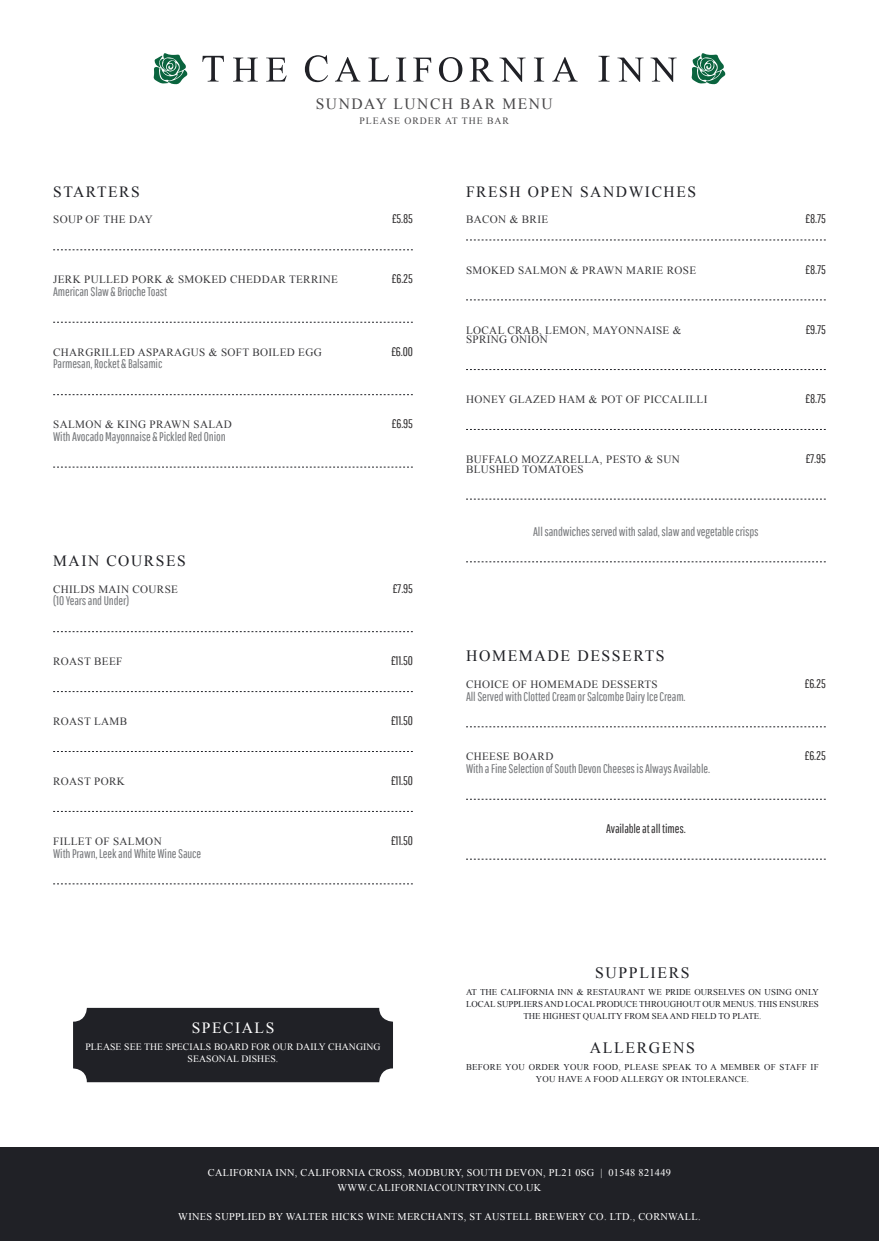
<style>
.page{position:relative;width:879px;height:1241px;background:#fff}
.page>*{position:absolute;margin:0;border:0;box-sizing:border-box;transform-origin:0 0}
.t1{font:15.75px "Times New Roman";letter-spacing:.1em;color:#202126}
.t2{font:15.62px "Times New Roman";letter-spacing:.1em;color:#202126}
.t3{font:15.62px "Times New Roman";letter-spacing:.1em;color:#484749}
.t4{font:15.62px "Times New Roman";letter-spacing:.1em;color:#fff}
.t5{font:12.5px "Pathway Gothic One";letter-spacing:-.01em;color:#76787b}
.t6{font:12.5px "Pathway Gothic One";letter-spacing:-.01em;color:#312f30}
.t7{font:11.12px "Times New Roman";letter-spacing:.03em;color:#38383b}
.t8{font:10.25px/14.5px "Times New Roman";letter-spacing:.03em;color:#fff;text-align:center}
.t9{font:9.75px/11.6px "Times New Roman";letter-spacing:.01em;color:#fff;text-align:center}
.t10{font:9.75px "Times New Roman";letter-spacing:.1em;color:#484749}
.t11{font:8.88px/11.9px "Times New Roman";color:#202126;text-align:center}
.t12{font:8.88px/11.9px "Times New Roman";letter-spacing:.03em;color:#202126;text-align:center}
</style>
<div class="page">
<svg style="left:202px;top:56px;width:22px;height:26px"></svg>
<svg style="left:233px;top:58px;width:25px;height:24px"></svg>
<svg style="left:266px;top:58px;width:21px;height:24px"></svg>
<svg style="left:305px;top:55px;width:23px;height:27px"></svg>
<svg style="left:335px;top:57px;width:25px;height:25px"></svg>
<svg style="left:368px;top:58px;width:21px;height:24px"></svg>
<svg style="left:396px;top:58px;width:10px;height:24px"></svg>
<svg style="left:413px;top:58px;width:18px;height:24px"></svg>
<svg style="left:439px;top:57px;width:23px;height:25px"></svg>
<svg style="left:470px;top:58px;width:23px;height:24px"></svg>
<svg style="left:499px;top:58px;width:26px;height:24px"></svg>
<svg style="left:534px;top:58px;width:10px;height:24px"></svg>
<svg style="left:552px;top:57px;width:26px;height:25px"></svg>
<svg style="left:598px;top:56px;width:11px;height:26px"></svg>
<svg style="left:617px;top:58px;width:26px;height:24px"></svg>
<svg style="left:650px;top:58px;width:26px;height:24px"></svg>
<svg style="left:154px;top:53px;width:33px;height:31px"></svg>
<svg style="left:691px;top:53px;width:34px;height:31px"></svg>
<svg style="left:53px;top:249px;width:360px;height:1px"></svg>
<svg style="left:53px;top:322px;width:360px;height:1px"></svg>
<svg style="left:53px;top:394px;width:360px;height:1px"></svg>
<svg style="left:53px;top:467px;width:360px;height:1px"></svg>
<div style="left:73px;top:1007px;width:320px;height:74px;background:#202126;border-radius:14px"></div>
<div style="left:0;top:1147px;width:879px;height:93px;background:#202126"></div>
<svg style="left:53px;top:631px;width:360px;height:1px"></svg>
<svg style="left:53px;top:691px;width:360px;height:1px"></svg>
<svg style="left:53px;top:751px;width:360px;height:1px"></svg>
<svg style="left:53px;top:811px;width:360px;height:1px"></svg>
<svg style="left:53px;top:883px;width:360px;height:1px"></svg>
<svg style="left:466px;top:240px;width:360px;height:1px"></svg>
<svg style="left:466px;top:299px;width:360px;height:1px"></svg>
<svg style="left:466px;top:369px;width:360px;height:1px"></svg>
<svg style="left:466px;top:429px;width:360px;height:1px"></svg>
<svg style="left:466px;top:499px;width:360px;height:1px"></svg>
<svg style="left:466px;top:561px;width:360px;height:1px"></svg>
<svg style="left:466px;top:726px;width:360px;height:1px"></svg>
<svg style="left:466px;top:798px;width:360px;height:1px"></svg>
<svg style="left:466px;top:858px;width:360px;height:1px"></svg>
<h2 class="t2" style="left:53px;top:181px;width:88px">STARTERS</h2>
<h2 class="t3" style="left:316px;top:93px;width:239px">SUNDAY LUNCH BAR MENU</h2>
<p class="t10" style="left:359px;top:114px;width:151px">PLEASE ORDER AT THE BAR</p>
<h2 class="t2" style="left:466px;top:181px;width:232px">FRESH OPEN SANDWICHES</h2>
<p class="t7" style="left:53px;top:212px;width:101px">SOUP OF THE DAY</p>
<p class="t6" style="left:392px;top:211px;width:22px">£5.85</p>
<p class="t7" style="left:53px;top:272px;width:286px">JERK PULLED PORK &amp; SMOKED CHEDDAR TERRINE</p>
<p class="t6" style="left:392px;top:271px;width:22px">£6.25</p>
<p class="t5" style="left:53px;top:284px;width:115px">American Slaw &amp; Brioche Toast</p>
<p class="t7" style="left:53px;top:344px;width:270px">CHARGRILLED ASPARAGUS &amp; SOFT BOILED EGG</p>
<p class="t6" style="left:391px;top:344px;width:23px">£6.00</p>
<p class="t5" style="left:53px;top:356px;width:111px">Parmesan, Rocket &amp; Balsamic</p>
<p class="t7" style="left:53px;top:417px;width:180px">SALMON &amp; KING PRAWN SALAD</p>
<p class="t6" style="left:392px;top:416px;width:22px">£6.95</p>
<p class="t5" style="left:53px;top:429px;width:174px">With Avocado Mayonnaise &amp; Pickled Red Onion</p>
<h2 class="t2" style="left:53px;top:550px;width:134px">MAIN COURSES</h2>
<p class="t7" style="left:53px;top:581px;width:126px">CHILDS MAIN COURSE</p>
<p class="t6" style="left:393px;top:581px;width:22px">£7.95</p>
<p class="t5" style="left:53px;top:593px;width:78px">(10 Years and Under)</p>
<p class="t7" style="left:53px;top:654px;width:71px">ROAST BEEF</p>
<p class="t6" style="left:391px;top:653px;width:23px">£11.50</p>
<p class="t7" style="left:53px;top:714px;width:76px">ROAST LAMB</p>
<p class="t6" style="left:391px;top:713px;width:23px">£11.50</p>
<p class="t7" style="left:53px;top:773px;width:73px">ROAST PORK</p>
<p class="t6" style="left:391px;top:773px;width:23px">£11.50</p>
<p class="t7" style="left:53px;top:833px;width:110px">FILLET OF SALMON</p>
<p class="t6" style="left:391px;top:833px;width:23px">£11.50</p>
<p class="t5" style="left:53px;top:845px;width:150px">With Prawn, Leek and White Wine Sauce</p>
<h2 class="t4" style="left:192px;top:1017px;width:84px">SPECIALS</h2>
<p class="t9" style="left:85px;top:1041px;width:297px">PLEASE SEE THE SPECIALS BOARD FOR OUR DAILY CHANGING<br>SEASONAL DISHES.</p>
<p class="t7" style="left:466px;top:212px;width:84px">BACON &amp; BRIE</p>
<p class="t6" style="left:805px;top:211px;width:22px">£8.75</p>
<p class="t7" style="left:466px;top:262px;width:232px">SMOKED SALMON &amp; PRAWN MARIE ROSE</p>
<p class="t6" style="left:805px;top:261px;width:22px">£8.75</p>
<p class="t7" style="left:466px;top:322px;width:217px">LOCAL CRAB, LEMON, MAYONNAISE &amp;</p>
<p class="t6" style="left:806px;top:321px;width:22px">£9.75</p>
<p class="t7" style="left:466px;top:332px;width:83px">SPRING ONION</p>
<p class="t7" style="left:466px;top:392px;width:243px">HONEY GLAZED HAM &amp; POT OF PICCALILLI</p>
<p class="t6" style="left:805px;top:391px;width:22px">£8.75</p>
<p class="t7" style="left:466px;top:452px;width:215px">BUFFALO MOZZARELLA, PESTO &amp; SUN</p>
<p class="t6" style="left:806px;top:451px;width:22px">£7.95</p>
<p class="t7" style="left:466px;top:461px;width:119px">BLUSHED TOMATOES</p>
<p class="t5" style="left:533px;top:523px;width:227px">All sandwiches served with salad, slaw and vegetable crisps</p>
<h1 class="t1" style="left:466px;top:645px;width:200px">HOMEMADE DESSERTS</h1>
<p class="t7" style="left:466px;top:676px;width:193px">CHOICE OF HOMEMADE DESSERTS</p>
<p class="t6" style="left:805px;top:676px;width:22px">£6.25</p>
<p class="t5" style="left:466px;top:688px;width:221px">All Served with Clotted Cream or Salcombe Dairy Ice Cream.</p>
<p class="t7" style="left:466px;top:749px;width:89px">CHEESE BOARD</p>
<p class="t6" style="left:805px;top:748px;width:22px">£6.25</p>
<p class="t5" style="left:466px;top:760px;width:245px">With a Fine Selection of South Devon Cheeses is Always Available.</p>
<p class="t6" style="left:606px;top:820px;width:81px">Available at all times.</p>
<h1 class="t1" style="left:595px;top:961px;width:96px">SUPPLIERS</h1>
<p class="t11" style="left:466px;top:985px;width:354px">AT THE CALIFORNIA INN &amp; RESTAURANT WE PRIDE OURSELVES ON USING ONLY<br>LOCAL SUPPLIERS AND LOCAL PRODUCE THROUGHOUT OUR MENUS. THIS ENSURES<br>THE HIGHEST QUALITY FROM SEA AND FIELD TO PLATE.</p>
<h1 class="t1" style="left:590px;top:1036px;width:106px">ALLERGENS</h1>
<p class="t12" style="left:466px;top:1061px;width:354px">BEFORE YOU ORDER YOUR FOOD, PLEASE SPEAK TO A MEMBER OF STAFF IF<br>YOU HAVE A FOOD ALLERGY OR INTOLERANCE.</p>
<p class="t8" style="left:208px;top:1165px;width:465px">CALIFORNIA INN, CALIFORNIA CROSS, MODBURY, SOUTH DEVON, PL21 0SG | 01548 821449<br>WWW.CALIFORNIACOUNTRYINN.CO.UK</p>
<p class="t8" style="left:178px;top:1208px;width:524px">WINES SUPPLIED BY WALTER HICKS WINE MERCHANTS, ST AUSTELL BREWERY CO. LTD., CORNWALL.</p>
</div>
